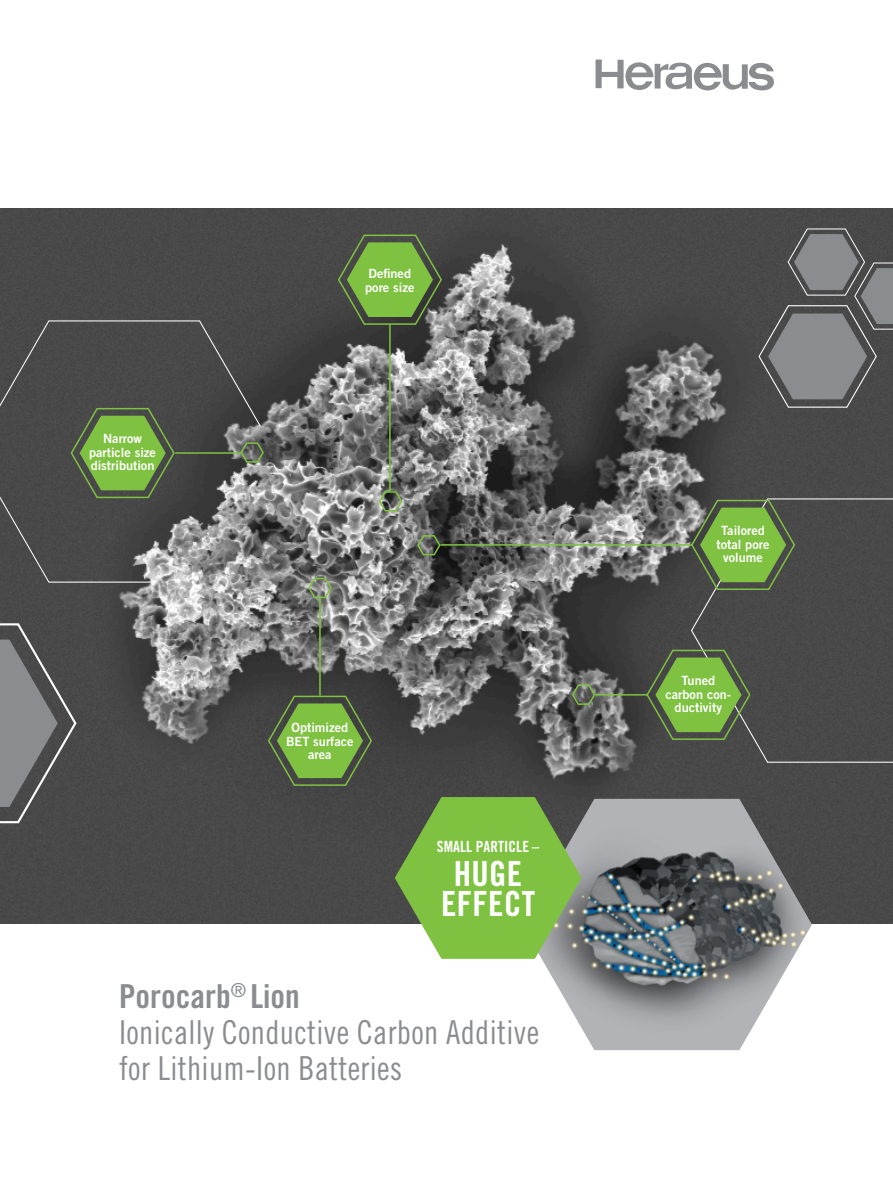
<style>
.page{position:relative;width:893px;height:1191px;background:#fff}
.page>*{position:absolute;margin:0;border:0;box-sizing:border-box;transform-origin:0 0}
.t1{font:34.65px "Trade Gothic Bold Cond Twenty";letter-spacing:.01em;color:#fff}
.t2{font:33px/36px "Trade Gothic Cond Eighteen";letter-spacing:.01em;color:#8a8c8f}
.Heraeus_Headlinie{font:33px "Trade Gothic Bold Cond Twenty";color:#8a8c8f}
.t3{font:15.3px "Trade Gothic Bold Cond Twenty";letter-spacing:.005em;color:#fff}
.Fließtext{font:12.75px/13.5px "Trade Gothic Bold Two";color:#fff;text-align:center}
</style>
<div class="page">
<img style="left:0;top:208px;width:893px;height:715px">
<svg style="left:595px;top:60px;width:179px;height:30px"></svg>
<svg style="left:758px;top:228px;width:135px;height:180px;background:#6a6a6c"></svg>
<svg style="left:0;top:621px;width:78px;height:204px;background:#666768"></svg>
<div style="left:690px;top:497px;width:203px;height:266px;background:#494949"></div>
<svg style="left:0;top:320px;width:262px;height:263px;background:#565656"></svg>
<img style="left:522px;top:799px;width:290px;height:251px">
<svg style="left:395px;top:797px;width:186px;height:161px;background:#7eb14f"></svg>
<svg style="left:337px;top:233px;width:106px;height:93px;background:#648843"></svg>
<hr style="left:389px;top:324px;width:2px;height:167px;background:#7fc241">
<svg style="left:267px;top:694px;width:106px;height:93px;background:#628641"></svg>
<hr style="left:319px;top:597px;width:2px;height:98px;background:#7fc241">
<svg style="left:69px;top:406px;width:107px;height:93px;background:#658844"></svg>
<svg style="left:690px;top:498px;width:106px;height:93px;background:#698d48"></svg>
<hr style="left:175px;top:452px;width:67px;height:2px;background:#7fc241">
<hr style="left:441px;top:544px;width:252px;height:1px;background:#7fc241">
<svg style="left:645px;top:648px;width:107px;height:93px;background:#658844"></svg>
<hr style="left:595px;top:694px;width:53px;height:1px;background:#7fc241">
<svg style="left:416px;top:534px;width:25px;height:22px"></svg>
<svg style="left:378px;top:490px;width:25px;height:22px"></svg>
<svg style="left:307px;top:576px;width:26px;height:23px"></svg>
<svg style="left:240px;top:441px;width:25px;height:22px"></svg>
<svg style="left:571px;top:683px;width:25px;height:22px"></svg>
<p class="Fließtext" style="left:89px;top:432px;width:68px">Narrow particle size distribution</p>
<p class="Fließtext" style="left:365px;top:267px;width:51px;text-align:left">Defined pore size</p>
<p class="Fließtext" style="left:292px;top:720px;width:58px">Optimized</p>
<p class="Fließtext" style="left:286px;top:734px;width:69px">BET surface area</p>
<p class="t3" style="left:437px;top:837px;width:104px">SMALL PARTICLE –</p>
<p class="t1" style="left:454px;top:852px;width:70px">HUGE</p>
<p class="t1" style="left:441px;top:882px;width:96px">EFFECT</p>
<p class="Heraeus_Headlinie" style="left:119px;top:976px;width:182px">Porocarb<sup>®</sup> Lion</p>
<p class="t2" style="left:119px;top:1014px;width:422px">Ionically Conductive Carbon Additive for Lithium-Ion Batteries</p>
<p class="Fließtext" style="left:717px;top:523px;width:54px">Tailored total pore volume</p>
<p class="Fließtext" style="left:666px;top:673px;width:67px">Tuned carbon con&shy;ductivity</p>
</div>
